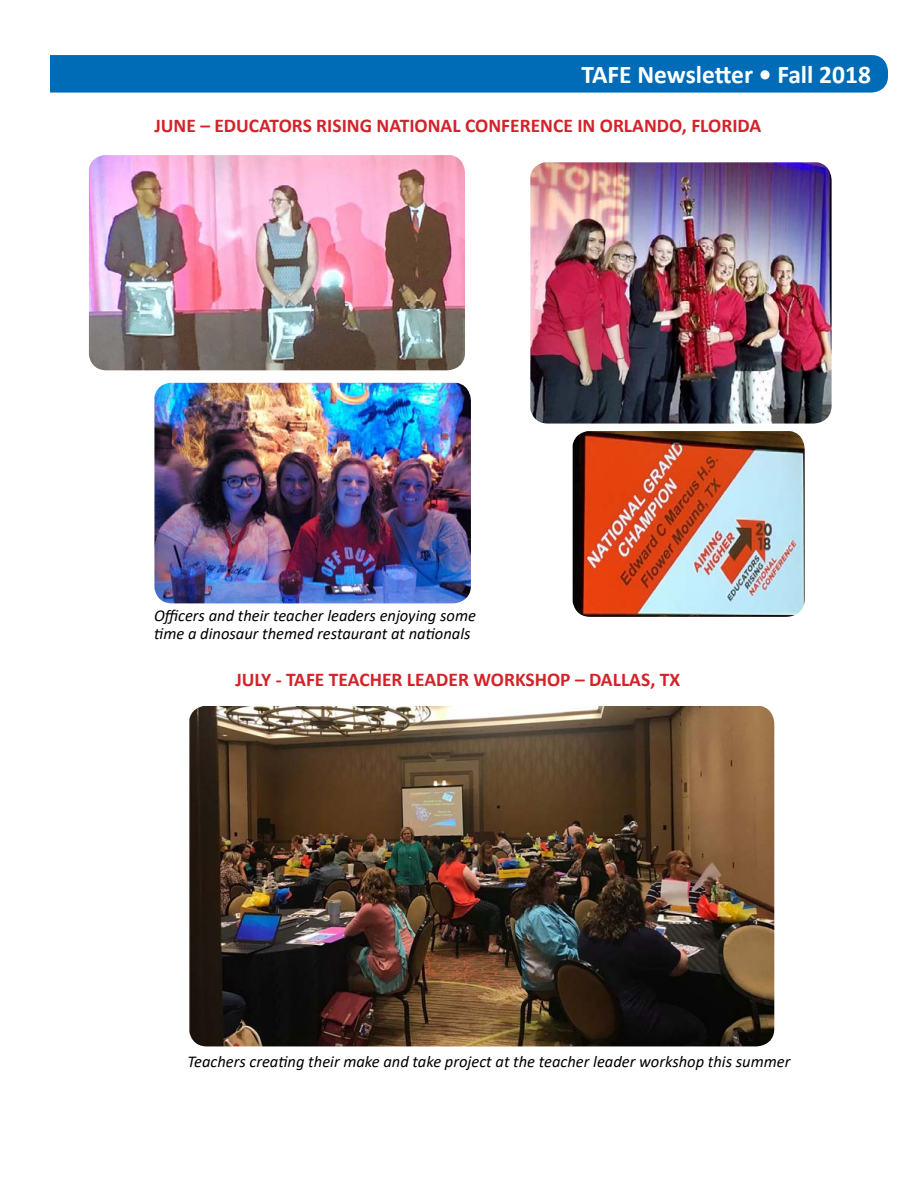
<style>
.page{position:relative;width:918px;height:1188px;background:#fff}
.page>*{position:absolute;margin:0;border:0;box-sizing:border-box;transform-origin:0 0}
.t1{font:700 25.5px "Calibri";color:#fff}
.t2{font:700 19.5px "Calibri";color:#d2232a}
.t3{font:italic 16.5px/18.1px "Calibri";color:#000}
</style>
<div class="page">
<div style="left:28px;top:55px;width:860px;height:38px;background:#006cb7;border-radius:16px"></div>
<div style="left:6px;top:42px;width:44px;height:69px;background:#fff"></div>
<img style="left:89px;top:155px;width:376px;height:215px">
<img style="left:530px;top:162px;width:302px;height:262px">
<img style="left:154px;top:383px;width:317px;height:220px">
<img style="left:573px;top:431px;width:232px;height:186px">
<img style="left:189px;top:706px;width:585px;height:340px">
<h1 class="t1" style="left:581px;top:57px;width:291px">TAFE Newsletter • Fall 2018</h1>
<p class="t2" style="left:154px;top:111px;width:608px">JUNE – EDUCATORS RISING NATIONAL CONFERENCE IN ORLANDO, FLORIDA</p>
<p class="t3" style="left:154px;top:606px;width:323px">Officers and their teacher leaders enjoying some time a dinosaur themed restaurant at nationals</p>
<p class="t2" style="left:235px;top:666px;width:446px">JULY - TAFE TEACHER LEADER WORKSHOP – DALLAS, TX</p>
<p class="t3" style="left:188px;top:1052px;width:604px">Teachers creating their make and take project at the teacher leader workshop this summer</p>
</div>
